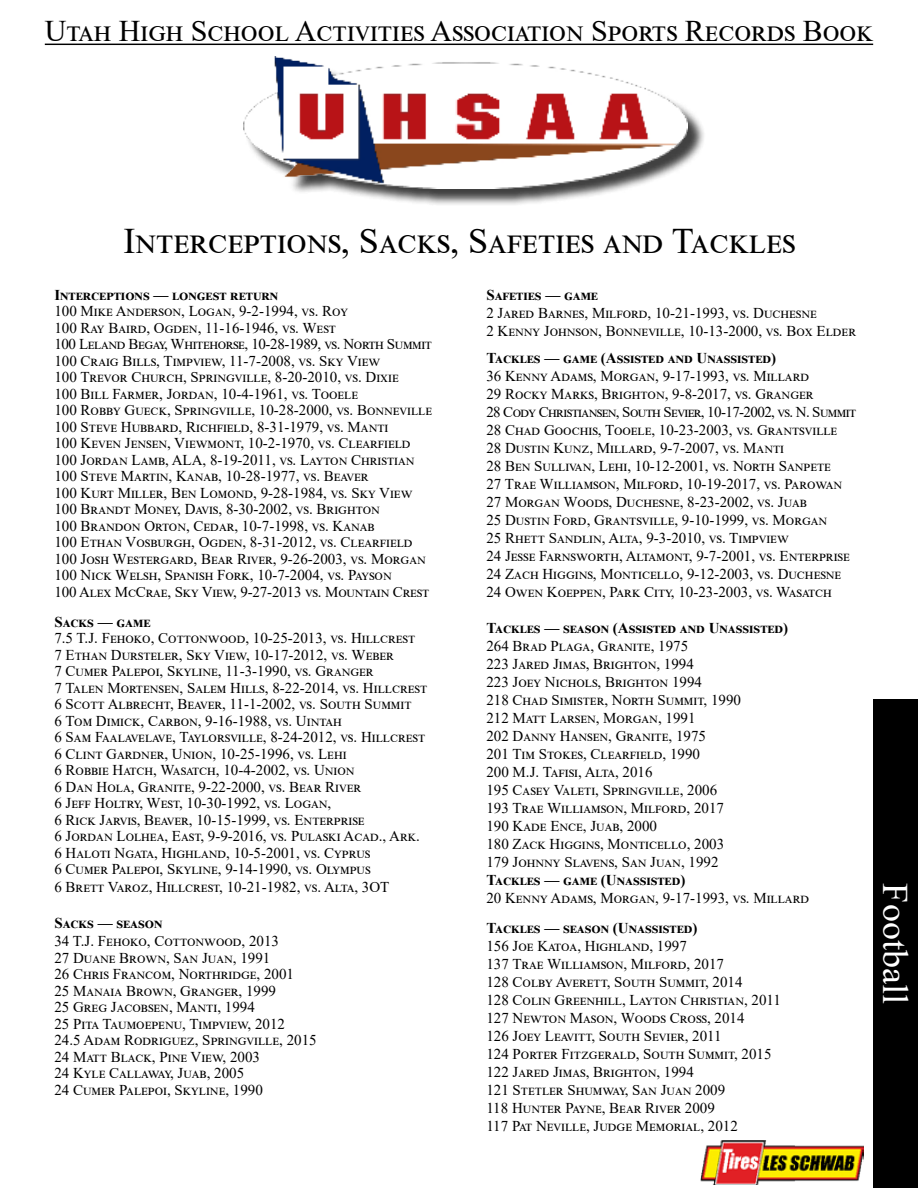
<style>
.page{position:relative;width:918px;height:1188px;background:#fff}
.page>*{position:absolute;margin:0;border:0;box-sizing:border-box;transform-origin:0 0}
.t1{font:36px "Times New Roman";color:#000}
.t2{font:36px "Times New Roman";color:#fff}
.t3{font:30px "Times New Roman";color:#000}
.t4{font:15px/16.5px "Times New Roman";color:#000}
.t5{font:700 15px "Times New Roman";color:#000}
</style>
<div class="page">
<hr style="left:45px;top:44px;width:828px;height:1px;background:#000">
<div style="left:245px;top:60px;width:461px;height:147px;background:#000;opacity:.75"></div>
<img style="left:243px;top:57px;width:445px;height:131px">
<img style="left:700px;top:1140px;width:164px;height:44px">
<div style="left:873px;top:699px;width:45px;height:489px;background:#000"></div>
<h2 class="t3" style="left:45px;top:10px;width:830px">Utah High School Activities Association Sports Records Book</h2>
<h1 class="t1" style="left:123px;top:215px;width:674px">Interceptions, Sacks, Safeties and Tackles</h1>
<p class="t5" style="left:54px;top:284px;width:226px">Interceptions — longest return</p>
<p class="t4" style="left:54px;top:303px;width:379px">100 Mike Anderson, Logan, 9-2-1994, vs. Roy<br>100 Ray Baird, Ogden, 11-16-1946, vs. West<br>100 Leland Begay, Whitehorse, 10-28-1989, vs. North Summit 100 Craig Bills, Timpview, 11-7-2008, vs. Sky View<br>100 Trevor Church, Springville, 8-20-2010, vs. Dixie<br>100 Bill Farmer, Jordan, 10-4-1961, vs. Tooele<br>100 Robby Gueck, Springville, 10-28-2000, vs. Bonneville 100 Steve Hubbard, Richfield, 8-31-1979, vs. Manti<br>100 Keven Jensen, Viewmont, 10-2-1970, vs. Clearfield 100 Jordan Lamb, ALA, 8-19-2011, vs. Layton Christian 100 Steve Martin, Kanab, 10-28-1977, vs. Beaver<br>100 Kurt Miller, Ben Lomond, 9-28-1984, vs. Sky View 100 Brandt Money, Davis, 8-30-2002, vs. Brighton<br>100 Brandon Orton, Cedar, 10-7-1998, vs. Kanab<br>100 Ethan Vosburgh, Ogden, 8-31-2012, vs. Clearfield 100 Josh Westergard, Bear River, 9-26-2003, vs. Morgan 100 Nick Welsh, Spanish Fork, 10-7-2004, vs. Payson<br>100 Alex McCrae, Sky View, 9-27-2013 vs. Mountain Crest</p>
<p class="t5" style="left:54px;top:611px;width:98px">Sacks — game</p>
<p class="t4" style="left:54px;top:630px;width:374px">7.5 T.J. Fehoko, Cottonwood, 10-25-2013, vs. Hillcrest<br>7 Ethan Dursteler, Sky View, 10-17-2012, vs. Weber<br>7 Cumer Palepoi, Skyline, 11-3-1990, vs. Granger<br>7 Talen Mortensen, Salem Hills, 8-22-2014, vs. Hillcrest 6 Scott Albrecht, Beaver, 11-1-2002, vs. South Summit<br>6 Tom Dimick, Carbon, 9-16-1988, vs. Uintah<br>6 Sam Faalavelave, Taylorsville, 8-24-2012, vs. Hillcrest 6 Clint Gardner, Union, 10-25-1996, vs. Lehi<br>6 Robbie Hatch, Wasatch, 10-4-2002, vs. Union<br>6 Dan Hola, Granite, 9-22-2000, vs. Bear River<br>6 Jeff Holtry, West, 10-30-1992, vs. Logan,<br>6 Rick Jarvis, Beaver, 10-15-1999, vs. Enterprise<br>6 Jordan Lolhea, East, 9-9-2016, vs. Pulaski Acad., Ark.<br>6 Haloti Ngata, Highland, 10-5-2001, vs. Cyprus<br>6 Cumer Palepoi, Skyline, 9-14-1990, vs. Olympus</p>
<p class="t4" style="left:54px;top:879px;width:337px">6 Brett Varoz, Hillcrest, 10-21-1982, vs. Alta, 3OT</p>
<p class="t5" style="left:54px;top:913px;width:110px">Sacks — season</p>
<p class="t4" style="left:54px;top:933px;width:264px">34 T.J. Fehoko, Cottonwood, 2013<br>27 Duane Brown, San Juan, 1991<br>26 Chris Francom, Northridge, 2001<br>25 Manaia Brown, Granger, 1999<br>25 Greg Jacobsen, Manti, 1994<br>25 Pita Taumoepenu, Timpview, 2012<br>24.5 Adam Rodriguez, Springville, 2015<br>24 Matt Black, Pine View, 2003<br>24 Kyle Callaway, Juab, 2005<br>24 Cumer Palepoi, Skyline, 1990</p>
<p class="t5" style="left:486px;top:284px;width:113px">Safeties — game</p>
<p class="t4" style="left:486px;top:303px;width:369px;line-height:18px">2 Jared Barnes, Milford, 10-21-1993, vs. Duchesne<br>2 Kenny Johnson, Bonneville, 10-13-2000, vs. Box Elder</p>
<p class="t5" style="left:486px;top:347px;width:291px">Tackles — game (Assisted and Unassisted)</p>
<p class="t4" style="left:486px;top:366px;width:371px;line-height:18px">36 Kenny Adams, Morgan, 9-17-1993, vs. Millard<br>29 Rocky Marks, Brighton, 9-8-2017, vs. Granger<br>28 Cody Christiansen, South Sevier, 10-17-2002, vs. N. Summit 28 Chad Goochis, Tooele, 10-23-2003, vs. Grantsville<br>28 Dustin Kunz, Millard, 9-7-2007, vs. Manti<br>28 Ben Sullivan, Lehi, 10-12-2001, vs. North Sanpete<br>27 Trae Williamson, Milford, 10-19-2017, vs. Parowan 27 Morgan Woods, Duchesne, 8-23-2002, vs. Juab<br>25 Dustin Ford, Grantsville, 9-10-1999, vs. Morgan<br>25 Rhett Sandlin, Alta, 9-3-2010, vs. Timpview<br>24 Jesse Farnsworth, Altamont, 9-7-2001, vs. Enterprise 24 Zach Higgins, Monticello, 9-12-2003, vs. Duchesne 24 Owen Koeppen, Park City, 10-23-2003, vs. Wasatch</p>
<p class="t5" style="left:486px;top:617px;width:303px">Tackles — season (Assisted and Unassisted)</p>
<p class="t4" style="left:486px;top:636px;width:256px;line-height:18px">264 Brad Plaga, Granite, 1975<br>223 Jared Jimas, Brighton, 1994<br>223 Joey Nichols, Brighton 1994<br>218 Chad Simister, North Summit, 1990<br>212 Matt Larsen, Morgan, 1991<br>202 Danny Hansen, Granite, 1975<br>201 Tim Stokes, Clearfield, 1990<br>200 M.J. Tafisi, Alta, 2016<br>195 Casey Valeti, Springville, 2006<br>193 Trae Williamson, Milford, 2017<br>190 Kade Ence, Juab, 2000<br>180 Zack Higgins, Monticello, 2003<br>179 Johnny Slavens, San Juan, 1992</p>
<p class="t5" style="left:486px;top:869px;width:201px">Tackles — game (Unassisted)</p>
<p class="t4" style="left:486px;top:889px;width:324px">20 Kenny Adams, Morgan, 9-17-1993, vs. Millard</p>
<p class="t5" style="left:486px;top:917px;width:213px">Tackles — season (Unassisted)</p>
<p class="t4" style="left:486px;top:936px;width:296px;line-height:18px">156 Joe Katoa, Highland, 1997<br>137 Trae Williamson, Milford, 2017<br>128 Colby Averett, South Summit, 2014<br>128 Colin Greenhill, Layton Christian, 2011<br>127 Newton Mason, Woods Cross, 2014<br>126 Joey Leavitt, South Sevier, 2011<br>124 Porter Fitzgerald, South Summit, 2015<br>122 Jared Jimas, Brighton, 1994<br>121 Stetler Shumway, San Juan 2009<br>118 Hunter Payne, Bear River 2009<br>117 Pat Neville, Judge Memorial, 2012</p>
<h1 class="t2" style="left:920px;top:883px;width:122px;rotate:90deg">Football</h1>
</div>
